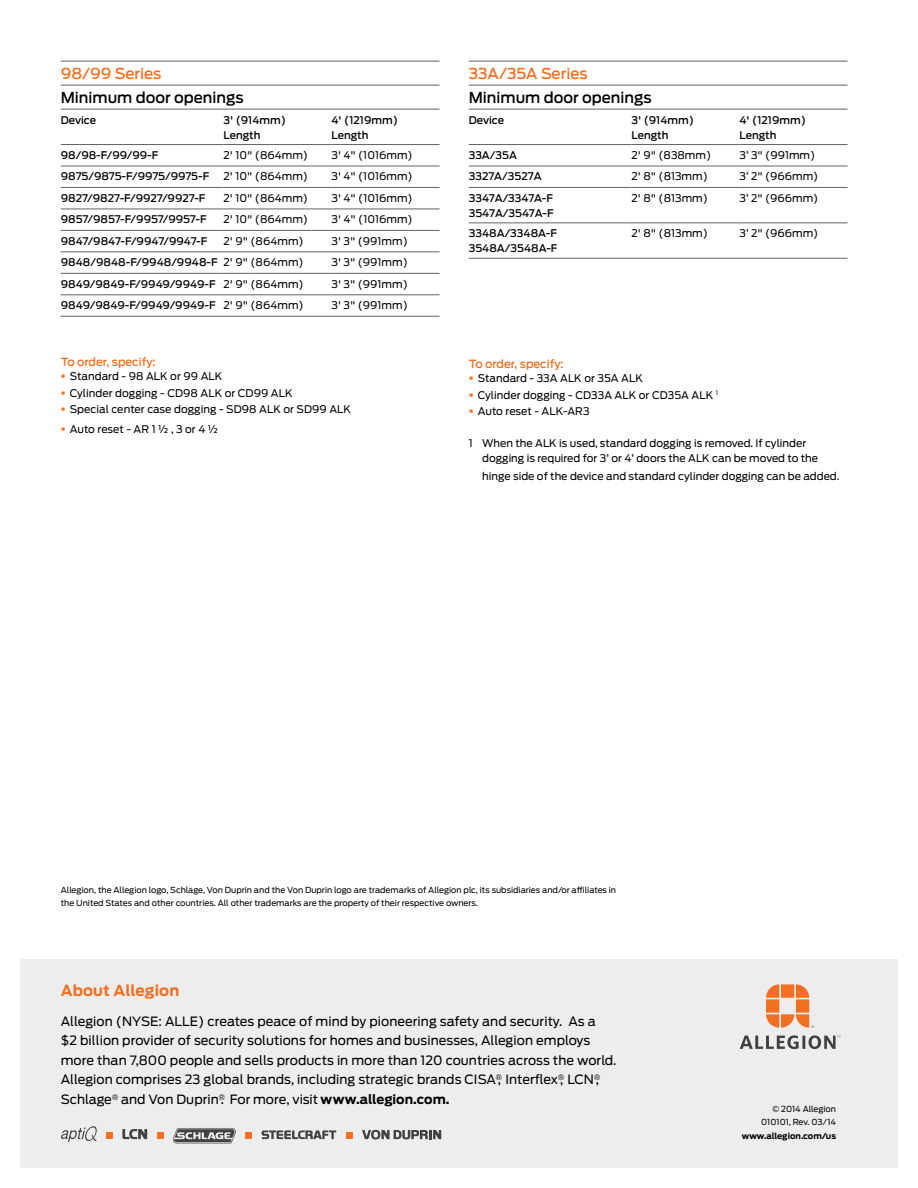
<style>
.page{position:relative;width:918px;height:1188px;background:#fff}
.page>*{position:absolute;margin:0;border:0;box-sizing:border-box;transform-origin:0 0}
.t1{font:500 15px "Antenna";color:#000}
.t2{font:500 15px "Antenna";color:#f36f21}
.t3{font:700 15px "Antenna";letter-spacing:.01em;color:#f36f21}
.t4{font:12.75px/19.5px "Antenna";letter-spacing:.005em;color:#000}
.t5{font:500 11.25px "Antenna";color:#f36f21}
.t6{font:10.5px/15px "Antenna";color:#000}
.t7{font:500 10.5px/15px "Antenna";color:#000}
.t8{font:8.25px/13.5px "Antenna";color:#000;text-align:right}
.t9{font:700 8.25px "Antenna";color:#000}
.s1{font-weight:400}
.s2{color:#f36f21}
.s3{font-weight:700}
</style>
<div class="page">
<div style="left:20px;top:959px;width:878px;height:209px;background:#ededee"></div>
<svg style="left:766px;top:984px;width:48px;height:44px"></svg>
<svg style="left:740px;top:1035px;width:100px;height:14px"></svg>
<svg style="left:122px;top:1129px;width:25px;height:10px"></svg>
<div style="left:106px;top:1133px;width:7px;height:6px;background:#f36f21"></div>
<svg style="left:157px;top:1133px;width:6px;height:6px"></svg>
<svg style="left:362px;top:1130px;width:79px;height:9px"></svg>
<svg style="left:173px;top:1128px;width:63px;height:15px"></svg>
<svg style="left:61px;top:1126px;width:36px;height:16px"></svg>
<svg style="left:262px;top:1130px;width:74px;height:9px"></svg>
<div style="left:245px;top:1133px;width:7px;height:6px;background:#f36f21"></div>
<svg style="left:346px;top:1133px;width:6px;height:6px"></svg>
<hr style="left:61px;top:85px;width:163px;height:1px;background:#636466">
<hr style="left:224px;top:85px;width:108px;height:1px;background:#636466">
<hr style="left:332px;top:85px;width:108px;height:1px;background:#636466">
<hr style="left:61px;top:109px;width:163px;height:1px;background:#636466">
<hr style="left:224px;top:109px;width:108px;height:1px;background:#636466">
<hr style="left:332px;top:109px;width:108px;height:1px;background:#636466">
<hr style="left:61px;top:144px;width:163px;height:1px;background:#636466">
<hr style="left:224px;top:144px;width:108px;height:1px;background:#636466">
<hr style="left:332px;top:144px;width:108px;height:1px;background:#636466">
<hr style="left:61px;top:166px;width:163px;height:1px;background:#636466">
<hr style="left:224px;top:166px;width:108px;height:1px;background:#636466">
<hr style="left:332px;top:166px;width:108px;height:1px;background:#636466">
<hr style="left:61px;top:187px;width:163px;height:1px;background:#636466">
<hr style="left:224px;top:187px;width:108px;height:1px;background:#636466">
<hr style="left:332px;top:187px;width:108px;height:1px;background:#636466">
<hr style="left:61px;top:209px;width:163px;height:1px;background:#636466">
<hr style="left:224px;top:209px;width:108px;height:1px;background:#636466">
<hr style="left:332px;top:209px;width:108px;height:1px;background:#636466">
<hr style="left:61px;top:230px;width:163px;height:1px;background:#636466">
<hr style="left:224px;top:230px;width:108px;height:1px;background:#636466">
<hr style="left:332px;top:230px;width:108px;height:1px;background:#636466">
<hr style="left:61px;top:252px;width:163px;height:1px;background:#636466">
<hr style="left:224px;top:252px;width:108px;height:1px;background:#636466">
<hr style="left:332px;top:252px;width:108px;height:1px;background:#636466">
<hr style="left:61px;top:273px;width:163px;height:1px;background:#636466">
<hr style="left:224px;top:273px;width:108px;height:1px;background:#636466">
<hr style="left:332px;top:273px;width:108px;height:1px;background:#636466">
<hr style="left:61px;top:61px;width:163px;height:1px;background:#636466">
<hr style="left:224px;top:61px;width:108px;height:1px;background:#636466">
<hr style="left:332px;top:61px;width:108px;height:1px;background:#636466">
<hr style="left:61px;top:316px;width:163px;height:1px;background:#636466">
<hr style="left:224px;top:316px;width:108px;height:1px;background:#636466">
<hr style="left:332px;top:316px;width:108px;height:1px;background:#636466">
<hr style="left:61px;top:295px;width:163px;height:1px;background:#636466">
<hr style="left:224px;top:295px;width:108px;height:1px;background:#636466">
<hr style="left:332px;top:295px;width:108px;height:1px;background:#636466">
<hr style="left:469px;top:85px;width:163px;height:1px;background:#636466">
<hr style="left:632px;top:85px;width:108px;height:1px;background:#636466">
<hr style="left:740px;top:85px;width:108px;height:1px;background:#636466">
<hr style="left:469px;top:109px;width:163px;height:1px;background:#636466">
<hr style="left:632px;top:109px;width:108px;height:1px;background:#636466">
<hr style="left:740px;top:109px;width:108px;height:1px;background:#636466">
<hr style="left:469px;top:144px;width:163px;height:1px;background:#636466">
<hr style="left:632px;top:144px;width:108px;height:1px;background:#636466">
<hr style="left:740px;top:144px;width:108px;height:1px;background:#636466">
<hr style="left:469px;top:166px;width:163px;height:1px;background:#636466">
<hr style="left:632px;top:166px;width:108px;height:1px;background:#636466">
<hr style="left:740px;top:166px;width:108px;height:1px;background:#636466">
<hr style="left:469px;top:187px;width:163px;height:1px;background:#636466">
<hr style="left:632px;top:187px;width:108px;height:1px;background:#636466">
<hr style="left:740px;top:187px;width:108px;height:1px;background:#636466">
<hr style="left:469px;top:223px;width:163px;height:1px;background:#636466">
<hr style="left:632px;top:223px;width:108px;height:1px;background:#636466">
<hr style="left:740px;top:223px;width:108px;height:1px;background:#636466">
<hr style="left:469px;top:61px;width:163px;height:1px;background:#636466">
<hr style="left:632px;top:61px;width:108px;height:1px;background:#636466">
<hr style="left:740px;top:61px;width:108px;height:1px;background:#636466">
<hr style="left:469px;top:258px;width:163px;height:1px;background:#636466">
<hr style="left:632px;top:258px;width:108px;height:1px;background:#636466">
<hr style="left:740px;top:258px;width:108px;height:1px;background:#636466">
<h1 class="t2" style="left:61px;top:65px;width:102px">98/99 Series</h1>
<h1 class="t1" style="left:61px;top:89px;width:184px">Minimum door openings</h1>
<p class="t7" style="left:61px;top:112px;width:37px">Device</p>
<p class="t7" style="left:224px;top:112px;width:64px">3' (914mm)<br>Length</p>
<p class="t7" style="left:332px;top:112px;width:68px">4' (1219mm)<br>Length</p>
<p class="t7" style="left:61px;top:148px;width:99px">98/98-F/99/99-F</p>
<p class="t6" style="left:224px;top:148px;width:86px">2' 10" (864mm)</p>
<p class="t6" style="left:332px;top:148px;width:83px">3' 4" (1016mm)</p>
<p class="t7" style="left:61px;top:169px;width:150px">9875/9875-F/9975/9975-F</p>
<p class="t6" style="left:224px;top:169px;width:86px">2' 10" (864mm)</p>
<p class="t6" style="left:332px;top:169px;width:83px">3' 4" (1016mm)</p>
<p class="t7" style="left:61px;top:191px;width:146px">9827/9827-F/9927/9927-F</p>
<p class="t6" style="left:224px;top:191px;width:86px">2' 10" (864mm)</p>
<p class="t6" style="left:332px;top:191px;width:83px">3' 4" (1016mm)</p>
<p class="t7" style="left:61px;top:212px;width:147px">9857/9857-F/9957/9957-F</p>
<p class="t6" style="left:224px;top:212px;width:86px">2' 10" (864mm)</p>
<p class="t6" style="left:332px;top:212px;width:83px">3' 4" (1016mm)</p>
<p class="t7" style="left:61px;top:234px;width:148px">9847/9847-F/9947/9947-F</p>
<p class="t6" style="left:224px;top:234px;width:82px">2' 9" (864mm)</p>
<p class="t6" style="left:332px;top:234px;width:78px">3' 3" (991mm)</p>
<p class="t7" style="left:61px;top:255px;width:244px">9848/9848-F/9948/9948-F <span class="s1">2' 9" (864mm)</span></p>
<p class="t6" style="left:332px;top:255px;width:78px">3' 3" (991mm)</p>
<p class="t7" style="left:61px;top:277px;width:244px">9849/9849-F/9949/9949-F <span class="s1">2' 9" (864mm)</span></p>
<p class="t6" style="left:332px;top:277px;width:78px">3' 3" (991mm)</p>
<p class="t7" style="left:61px;top:298px;width:244px">9849/9849-F/9949/9949-F <span class="s1">2' 9" (864mm)</span></p>
<p class="t6" style="left:332px;top:298px;width:78px">3' 3" (991mm)</p>
<p class="t5" style="left:61px;top:355px;width:97px">To order, specify:</p>
<p class="t6" style="left:61px;top:369px;width:163px"><span class="s2">▪</span> Standard - 98 ALK or 99 ALK</p>
<p class="t6" style="left:61px;top:386px;width:233px"><span class="s2">▪</span> Cylinder dogging - CD98 ALK or CD99 ALK</p>
<p class="t6" style="left:61px;top:402px;width:292px"><span class="s2">▪</span> Special center case dogging - SD98 ALK or SD99 ALK</p>
<p class="t6" style="left:61px;top:422px;width:159px"><span class="s2">▪</span> Auto reset - AR 1 ½ , 3 or 4 ½</p>
<h1 class="t2" style="left:469px;top:65px;width:120px">33A/35A Series</h1>
<h1 class="t1" style="left:469px;top:89px;width:184px">Minimum door openings</h1>
<p class="t7" style="left:469px;top:112px;width:37px">Device</p>
<p class="t7" style="left:632px;top:112px;width:64px">3' (914mm)<br>Length</p>
<p class="t7" style="left:740px;top:112px;width:68px">4' (1219mm)<br>Length</p>
<p class="t7" style="left:469px;top:148px;width:50px">33A/35A</p>
<p class="t6" style="left:632px;top:148px;width:81px">2' 9" (838mm)</p>
<p class="t6" style="left:740px;top:148px;width:77px">3’ 3" (991mm)</p>
<p class="t7" style="left:469px;top:169px;width:74px">3327A/3527A</p>
<p class="t6" style="left:632px;top:169px;width:78px">2' 8" (813mm)</p>
<p class="t6" style="left:740px;top:169px;width:80px">3’ 2" (966mm)</p>
<p class="t7" style="left:469px;top:191px;width:86px">3347A/3347A-F<br>3547A/3547A-F</p>
<p class="t6" style="left:632px;top:191px;width:78px">2' 8" (813mm)</p>
<p class="t6" style="left:740px;top:191px;width:80px">3’ 2" (966mm)</p>
<p class="t7" style="left:469px;top:226px;width:90px">3348A/3348A-F<br>3548A/3548A-F</p>
<p class="t6" style="left:632px;top:226px;width:78px">2' 8" (813mm)</p>
<p class="t6" style="left:740px;top:226px;width:80px">3’ 2" (966mm)</p>
<p class="t5" style="left:469px;top:357px;width:97px">To order, specify:</p>
<p class="t6" style="left:469px;top:371px;width:176px"><span class="s2">▪</span> Standard - 33A ALK or 35A ALK</p>
<p class="t6" style="left:469px;top:388px;width:251px"><span class="s2">▪</span> Cylinder dogging - CD33A ALK or CD35A ALK <sup>1</sup></p>
<p class="t6" style="left:469px;top:404px;width:122px"><span class="s2">▪</span> Auto reset - ALK-AR3</p>
<p class="t6" style="left:482px;top:435px;width:337px;text-indent:-14px">1 When the ALK is used, standard dogging is removed. If cylinder dogging is required for 3’ or 4’ doors the ALK can be moved to the</p>
<p class="t6" style="left:482px;top:468px;width:359px">hinge side of the device and standard cylinder dogging can be added.</p>
<p class="t8" style="left:61px;top:883px;width:557px;text-align:left">Allegion, the Allegion logo, Schlage, Von Duprin and the Von Duprin logo are trademarks of Allegion plc, its subsidiaries and/or affiliates in the United States and other countries. All other trademarks are the property of their respective owners.</p>
<h1 class="t3" style="left:61px;top:982px;width:120px">About Allegion</h1>
<p class="t4" style="left:61px;top:1012px;width:557px">Allegion (NYSE: ALLE) creates peace of mind by pioneering safety and security. As a<br>$2 billion provider of security solutions for homes and businesses, Allegion employs more than 7,800 people and sells products in more than 120 countries across the world.<br>Allegion comprises 23 global brands, including strategic brands CISA<sup>®</sup>, Interflex<sup>®</sup>, LCN<sup>®</sup>, Schlage<sup>®</sup> and Von Duprin<sup>®</sup>. For more, visit <span class="s3">www.allegion.com.</span></p>
<p class="t8" style="left:761px;top:1102px;width:76px">© 2014 Allegion<br>010101, Rev. 03/14</p>
<p class="t9" style="left:742px;top:1131px;width:96px">www.allegion.com/us</p>
</div>
